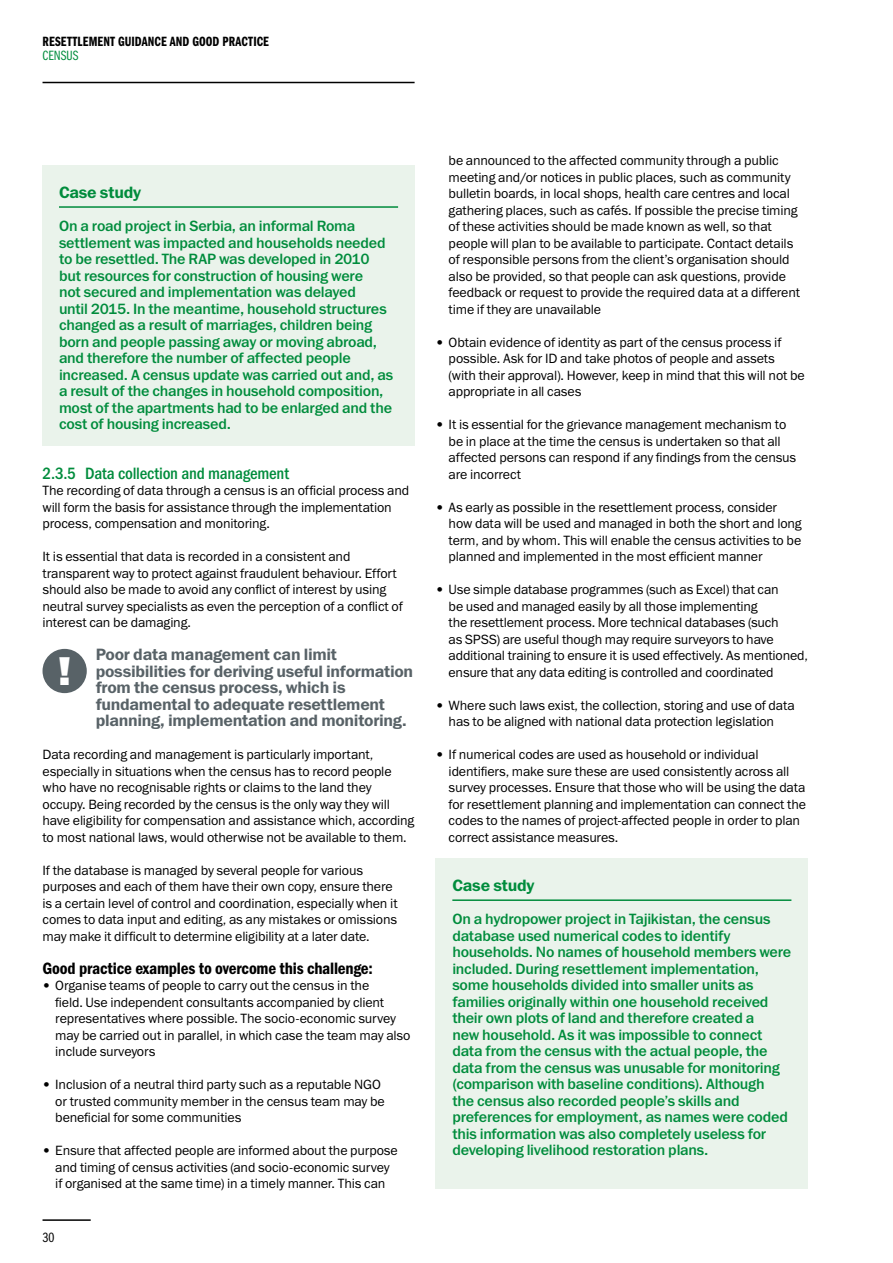
<style>
.page{position:relative;width:893px;height:1263px;background:#fff}
.page>*{position:absolute;margin:0;border:0;box-sizing:border-box;transform-origin:0 0}
.t1{font:40.5px "Franklin Gothic Heavy ITC";color:#fff;scale:1.07 1}
.t2{font:16.5px/16.5px "Franklin Gothic Demi ITC";letter-spacing:-.015em;color:#586267}
.t3{font:16.5px "Franklin Gothic Demi Cond ITC";letter-spacing:-.01em;color:#000}
.t4{font:16.5px "Franklin Gothic Medi Cond ITC";letter-spacing:-.015em;color:#008c3c}
.t5{font:16.5px "Franklin Gothic Demi ITC";letter-spacing:-.015em;color:#008c3c}
.t6{font:15px/16.5px "Franklin Gothic Medium ITC";letter-spacing:-.015em;color:#008c3c}
.t7{font:13.5px/16.5px "Franklin Gothic Book ITC";letter-spacing:-.01em;color:#000}
.t8{font:13.5px "Franklin Gothic Demi Cmp ITC";letter-spacing:.01em;color:#000}
.t9{font:13.5px "Franklin Gothic Book Cmp ITC";letter-spacing:.01em;color:#008c3c}
.t10{font:13.5px "Franklin Gothic Book Cmp ITC";color:#000}
</style>
<div class="page">
<hr style="left:43px;top:1219px;width:48px;height:2px;background:#000">
<hr style="left:43px;top:82px;width:372px;height:1px;background:#000">
<div style="left:436px;top:858px;width:372px;height:330px;background:#eaf3eb"></div>
<hr style="left:452px;top:899px;width:339px;height:2px;background:#008c3c">
<div style="left:43px;top:165px;width:372px;height:281px;background:#eaf3eb"></div>
<hr style="left:59px;top:206px;width:339px;height:2px;background:#008c3c">
<div style="left:43px;top:649px;width:44px;height:44px;background:#586267;border-radius:50%"></div>
<p class="t8" style="left:43px;top:34px;width:228px">RESETTLEMENT GUIDANCE AND GOOD PRACTICE</p>
<p class="t9" style="left:43px;top:48px;width:38px">CENSUS</p>
<p class="t5" style="left:59px;top:182px;width:84px">Case study</p>
<p class="t6" style="left:59px;top:218px;width:336px">On a road project in Serbia, an informal Roma settlement was impacted and households needed to be resettled. The RAP was developed in 2010 but resources for construction of housing were<br>not secured and implementation was delayed<br>until 2015. In the meantime, household structures changed as a result of marriages, children being born and people passing away or moving abroad, and therefore the number of affected people increased. A census update was carried out and, as a result of the changes in household composition, most of the apartments had to be enlarged and the cost of housing increased.</p>
<p class="t4" style="left:43px;top:463px;width:248px">2.3.5 Data collection and management</p>
<p class="t7" style="left:43px;top:482px;width:368px">The recording of data through a census is an official process and will form the basis for assistance through the implementation process, compensation and monitoring.</p>
<p class="t7" style="left:43px;top:548px;width:362px">It is essential that data is recorded in a consistent and transparent way to protect against fraudulent behaviour. Effort should also be made to avoid any conflict of interest by using neutral survey specialists as even the perception of a conflict of interest can be damaging.</p>
<p class="t2" style="left:96px;top:647px;width:319px">Poor data management can limit possibilities for deriving useful information from the census process, which is fundamental to adequate resettlement planning, implementation and monitoring.</p>
<p class="t7" style="left:43px;top:746px;width:373px">Data recording and management is particularly important, especially in situations when the census has to record people who have no recognisable rights or claims to the land they occupy. Being recorded by the census is the only way they will have eligibility for compensation and assistance which, according to most national laws, would otherwise not be available to them.</p>
<p class="t7" style="left:43px;top:861px;width:357px">If the database is managed by several people for various purposes and each of them have their own copy, ensure there is a certain level of control and coordination, especially when it comes to data input and editing, as any mistakes or omissions may make it difficult to determine eligibility at a later date.</p>
<p class="t3" style="left:43px;top:958px;width:332px">Good practice examples to overcome this challenge:</p>
<p class="t7" style="left:55px;top:977px;width:357px;text-indent:-13px">• Organise teams of people to carry out the census in the<br>field. Use independent consultants accompanied by client representatives where possible. The socio-economic survey may be carried out in parallel, in which case the team may also include surveyors</p>
<p class="t7" style="left:55px;top:1076px;width:331px;text-indent:-13px">• Inclusion of a neutral third party such as a reputable NGO or trusted community member in the census team may be beneficial for some communities</p>
<p class="t7" style="left:43px;top:1142px;width:357px;text-align:center">• Ensure that affected people are informed about the purpose and timing of census activities (and socio-economic survey<br>if organised at the same time) in a timely manner. This can</p>
<h1 class="t1" style="left:58px;top:645px;width:15px">!</h1>
<p class="t10" style="left:43px;top:1230px;width:13px">30</p>
<p class="t7" style="left:449px;top:152px;width:353px">be announced to the affected community through a public meeting and/or notices in public places, such as community bulletin boards, in local shops, health care centres and local gathering places, such as cafés. If possible the precise timing of these activities should be made known as well, so that people will plan to be available to participate. Contact details of responsible persons from the client’s organisation should also be provided, so that people can ask questions, provide feedback or request to provide the required data at a different time if they are unavailable</p>
<p class="t7" style="left:449px;top:333px;width:358px;text-indent:-13px">• Obtain evidence of identity as part of the census process if possible. Ask for ID and take photos of people and assets (with their approval). However, keep in mind that this will not be appropriate in all cases</p>
<p class="t7" style="left:449px;top:416px;width:349px;text-indent:-13px">• It is essential for the grievance management mechanism to be in place at the time the census is undertaken so that all affected persons can respond if any findings from the census are incorrect</p>
<p class="t7" style="left:449px;top:498px;width:355px;text-indent:-13px">• As early as possible in the resettlement process, consider how data will be used and managed in both the short and long term, and by whom. This will enable the census activities to be planned and implemented in the most efficient manner</p>
<p class="t7" style="left:449px;top:581px;width:361px;text-indent:-13px">• Use simple database programmes (such as Excel) that can<br>be used and managed easily by all those implementing<br>the resettlement process. More technical databases (such<br>as SPSS) are useful though may require surveyors to have additional training to ensure it is used effectively. As mentioned, ensure that any data editing is controlled and coordinated</p>
<p class="t7" style="left:436px;top:696px;width:360px;text-align:center">• Where such laws exist, the collection, storing and use of data has to be aligned with national data protection legislation</p>
<p class="t7" style="left:449px;top:746px;width:359px;text-indent:-13px">• If numerical codes are used as household or individual identifiers, make sure these are used consistently across all survey processes. Ensure that those who will be using the data for resettlement planning and implementation can connect the codes to the names of project-affected people in order to plan correct assistance measures.</p>
<p class="t5" style="left:452px;top:875px;width:84px">Case study</p>
<p class="t6" style="left:452px;top:911px;width:340px">On a hydropower project in Tajikistan, the census database used numerical codes to identify households. No names of household members were included. During resettlement implementation, some households divided into smaller units as families originally within one household received their own plots of land and therefore created a<br>new household. As it was impossible to connect data from the census with the actual people, the data from the census was unusable for monitoring (comparison with baseline conditions). Although<br>the census also recorded people’s skills and preferences for employment, as names were coded this information was also completely useless for developing livelihood restoration plans.</p>
</div>
